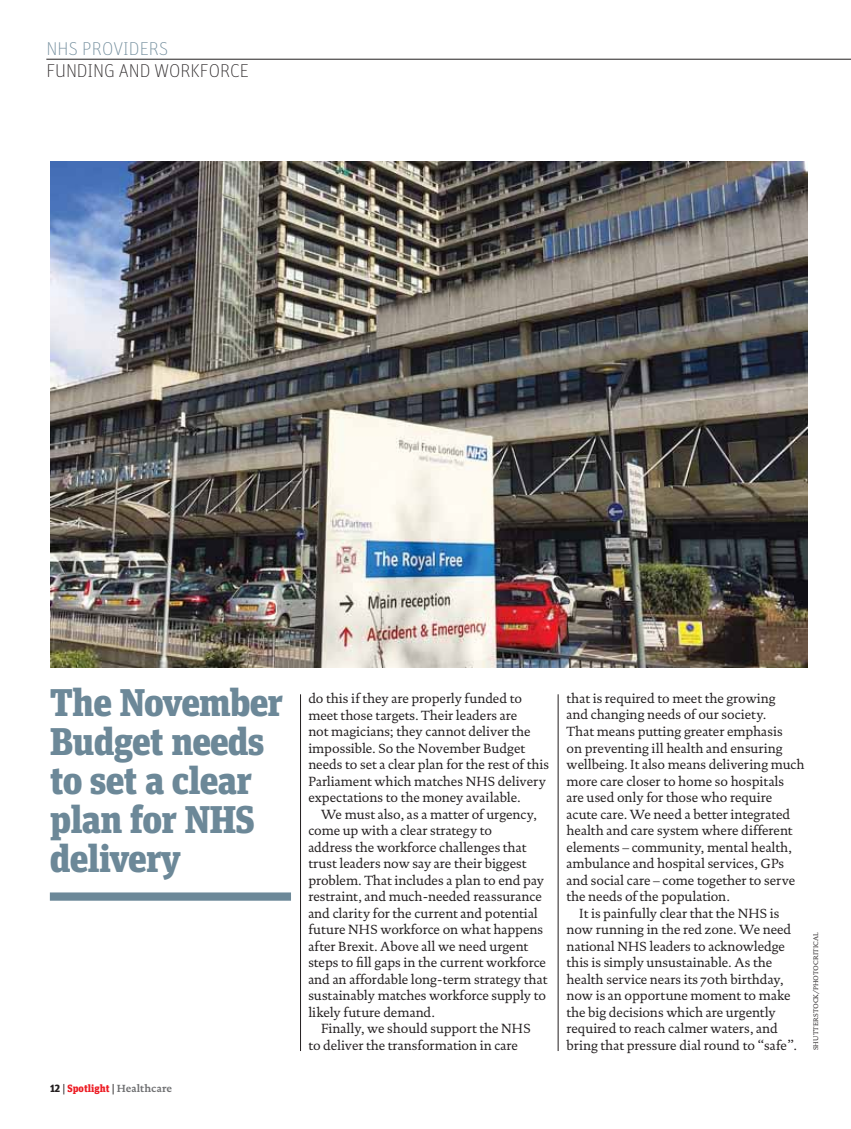
<style>
.page{position:relative;width:851px;height:1129px;background:#fff}
.page>*{position:absolute;margin:0;border:0;box-sizing:border-box;transform-origin:0 0}
.t1{font:900 38.55px/39.2px "Unit Slab Pro";letter-spacing:-.025em;color:#6c8898}
.t2{font:100 18.6px "Unit OT";letter-spacing:-.005em;color:#231f20}
.t3{font:100 18.6px "Unit OT";letter-spacing:.005em;color:#6c8898}
.t4{font:13.5px/16.5px "DTL Documenta ST";color:#231f20}
.t5{font:700 10.5px "DTL Documenta ST";color:#6d6e70}
.t6{font:6.75px "DTL Documenta ST";letter-spacing:.005em;color:#231f20}
.s1{font-family:"Unit Slab Pro";font-weight:900;color:#231f20}
.s2{font-weight:400;color:#231f20}
.s3{font-family:"Unit Slab Pro";font-weight:900;color:#ed1c24}
</style>
<div class="page">
<hr style="left:46px;top:59px;width:804px;height:1px;background:#231f20">
<div style="left:50px;top:892px;width:241px;height:8px;background:#6c8898"></div>
<img style="left:50px;top:161px;width:757px;height:506px">
<hr style="left:557px;top:694px;width:1px;height:356px;background:#231f20">
<hr style="left:300px;top:694px;width:1px;height:356px;background:#231f20">
<h2 class="t3" style="left:46px;top:37px;width:124px">NHS PROVIDERS</h2>
<h2 class="t2" style="left:46px;top:60px;width:204px">FUNDING AND WORKFORCE</h2>
<h1 class="t1" style="left:50px;top:685px;width:235px">The November<br>Budget needs to set a clear plan for NHS delivery</h1>
<p class="t5" style="left:50px;top:1082px;width:124px"><span class="s1">12</span> <span class="s2">|</span> <span class="s3">Spotlight</span> <span class="s2">|</span> Healthcare</p>
<p class="t4" style="left:308px;top:691px;width:242px">do this if they are properly funded to meet those targets. Their leaders are<br>not magicians; they cannot deliver the impossible. So the November Budget needs to set a clear plan for the rest of this Parliament which matches NHS delivery expectations to the money available.</p>
<p class="t4" style="left:308px;top:806px;width:240px;text-indent:13px">We must also, as a matter of urgency, come up with a clear strategy to<br>address the workforce challenges that trust leaders now say are their biggest problem. That includes a plan to end pay restraint, and much-needed reassurance and clarity for the current and potential future NHS workforce on what happens after Brexit. Above all we need urgent steps to fill gaps in the current workforce and an affordable long-term strategy that sustainably matches workforce supply to likely future demand.</p>
<p class="t4" style="left:308px;top:1021px;width:224px;text-indent:13px">Finally, we should support the NHS to deliver the transformation in care</p>
<p class="t4" style="left:566px;top:691px;width:210px">that is required to meet the growing</p>
<p class="t4" style="left:566px;top:707px;width:201px">and changing needs of our society.</p>
<p class="t4" style="left:566px;top:724px;width:217px">That means putting greater emphasis</p>
<p class="t4" style="left:566px;top:740px;width:217px">on preventing ill health and ensuring</p>
<p class="t4" style="left:566px;top:757px;width:239px">wellbeing. It also means delivering much</p>
<p class="t4" style="left:566px;top:773px;width:219px">more care closer to home so hospitals</p>
<p class="t4" style="left:566px;top:790px;width:207px">are used only for those who require</p>
<p class="t4" style="left:566px;top:806px;width:225px">acute care. We need a better integrated</p>
<p class="t4" style="left:566px;top:823px;width:227px">health and care system where different</p>
<p class="t4" style="left:566px;top:839px;width:227px">elements – community, mental health,</p>
<p class="t4" style="left:566px;top:856px;width:219px">ambulance and hospital services, GPs</p>
<p class="t4" style="left:566px;top:872px;width:230px">and social care – come together to serve</p>
<p class="t4" style="left:566px;top:889px;width:165px">the needs of the population.</p>
<p class="t4" style="left:579px;top:905px;width:202px">It is painfully clear that the NHS is</p>
<p class="t4" style="left:566px;top:922px;width:226px">now running in the red zone. We need</p>
<p class="t4" style="left:566px;top:938px;width:220px">national NHS leaders to acknowledge</p>
<p class="t4" style="left:566px;top:955px;width:207px">this is simply unsustainable. As the</p>
<p class="t4" style="left:566px;top:971px;width:218px">health service nears its 70th birthday,</p>
<p class="t4" style="left:566px;top:988px;width:225px">now is an opportune moment to make</p>
<p class="t4" style="left:566px;top:1004px;width:211px">the big decisions which are urgently</p>
<p class="t4" style="left:566px;top:1021px;width:213px">required to reach calmer waters, and</p>
<p class="t4" style="left:566px;top:1037px;width:232px">bring that pressure dial round to “safe”.</p>
<p class="t6" style="left:812px;top:1050px;width:119px;rotate:-90deg">SHUTTERSTOCK/PHOTOCRITICAL</p>
</div>
